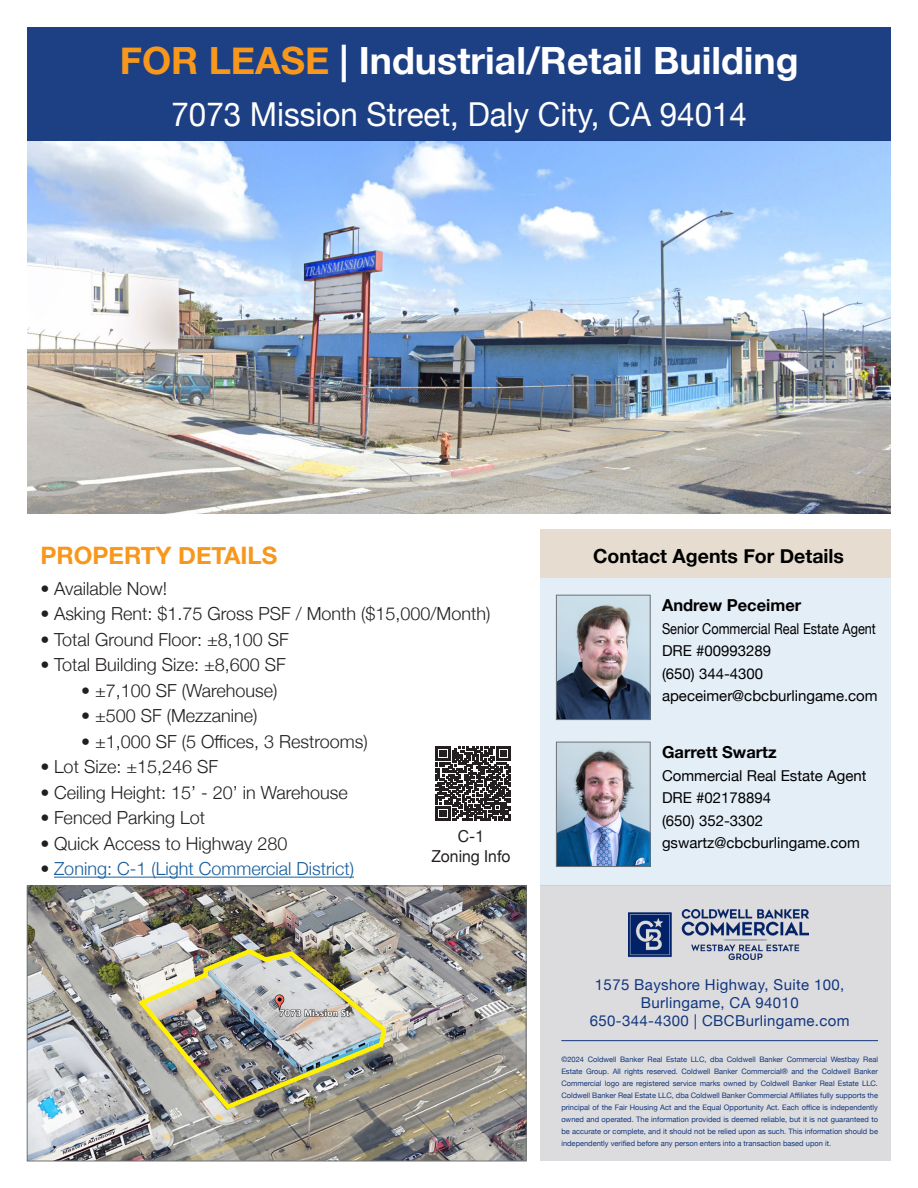
<style>
.page{position:relative;width:918px;height:1188px;background:#fff}
.page>*{position:absolute;margin:0;border:0;box-sizing:border-box;transform-origin:0 0}
.t1{font:700 37.5px "Helvetica Neue";color:#fff}
.t2{font:33px "Helvetica Neue";color:#fff;scale:.95 1}
.t3{font:700 24px "Helvetica Neue";color:#f7981d}
.t4{font:700 19.5px "Helvetica Neue";color:#000001}
.t5{font:300 18px "Helvetica Neue";color:#231f20}
.t6{font:300 18px "Helvetica Neue";color:#175d9e}
.t7{font:700 16.5px "Helvetica Neue";color:#000001}
.t8{font:16.5px "Helvetica Neue";color:#231f20;scale:.95 1}
.t9{font:15px "Helvetica Neue";color:#000001}
.t10{font:15px "Helvetica Neue";letter-spacing:.025em;color:#11367e}
.t11{font:15px "Helvetica Neue";color:#000001;scale:.85 1}
.t12{font:7.5px/12px "Helvetica Neue";color:#11367e;text-align:justify}
.s1{color:#f7981d}
.s2{color:#231f20}
</style>
<div class="page">
<img style="left:27px;top:140px;width:864px;height:374px">
<div style="left:540px;top:886px;width:351px;height:275px;background:#dcdcde"></div>
<div style="left:540px;top:556px;width:351px;height:330px;background:#e4eef7"></div>
<img style="left:29px;top:888px;width:495px;height:271px">
<div style="left:27px;top:886px;width:499px;height:275px;border:1px solid #6e7277"></div>
<div style="left:540px;top:529px;width:351px;height:48px;background:#e6ddd0"></div>
<hr style="left:54px;top:877px;width:300px;height:1px;background:#175d9e">
<svg style="left:436px;top:746px;width:74px;height:75px"></svg>
<div style="left:27px;top:27px;width:864px;height:113px;background:#1d4084"></div>
<img style="left:134px;top:946px;width:255px;height:167px">
<hr style="left:561px;top:1040px;width:317px;height:1px;background:#11367e">
<img style="left:628px;top:909px;width:181px;height:50px">
<img style="left:558px;top:597px;width:90px;height:121px">
<div style="left:556px;top:595px;width:94px;height:125px;border:1px solid #6e7277"></div>
<img style="left:558px;top:744px;width:90px;height:121px">
<div style="left:556px;top:742px;width:94px;height:125px;border:1px solid #6e7277"></div>
<p class="t1" style="left:120px;top:32px;width:680px"><span class="s1">FOR LEASE</span> | Industrial/Retail Building</p>
<p class="t2" style="left:172px;top:91px;width:607px">7073 Mission Street, Daly City, CA 94014</p>
<p class="t3" style="left:40px;top:537px;width:238px">PROPERTY DETAILS</p>
<p class="t5" style="left:40px;top:574px;width:128px">• Available Now!</p>
<p class="t5" style="left:40px;top:599px;width:451px">• Asking Rent: $1.75 Gross PSF / Month ($15,000/Month)</p>
<p class="t5" style="left:40px;top:625px;width:250px">• Total Ground Floor: ±8,100 SF</p>
<p class="t5" style="left:40px;top:650px;width:247px">• Total Building Size: ±8,600 SF</p>
<p class="t5" style="left:81px;top:676px;width:198px">• ±7,100 SF (Warehouse)</p>
<p class="t5" style="left:81px;top:701px;width:178px">• ±500 SF (Mezzanine)</p>
<p class="t5" style="left:81px;top:727px;width:288px">• ±1,000 SF (5 Offices, 3 Restrooms)</p>
<p class="t5" style="left:40px;top:752px;width:179px">• Lot Size: ±15,246 SF</p>
<p class="t5" style="left:40px;top:778px;width:309px">• Ceiling Height: 15’ - 20’ in Warehouse</p>
<p class="t5" style="left:40px;top:803px;width:166px">• Fenced Parking Lot</p>
<p class="t5" style="left:40px;top:829px;width:248px">• Quick Access to Highway 280</p>
<p class="t6" style="left:40px;top:854px;width:315px"><span class="s2">•</span> Zoning: C-1 (Light Commercial District)</p>
<p class="t8" style="left:458px;top:824px;width:29px">C-1</p>
<p class="t8" style="left:431px;top:844px;width:85px">Zoning Info</p>
<p class="t4" style="left:593px;top:540px;width:252px">Contact Agents For Details</p>
<p class="t7" style="left:662px;top:592px;width:141px">Andrew Peceimer</p>
<p class="t11" style="left:662px;top:617px;width:253px">Senior Commercial Real Estate Agent</p>
<p class="t9" style="left:662px;top:640px;width:111px">DRE #00993289</p>
<p class="t9" style="left:662px;top:662px;width:103px">(650) 344-4300</p>
<p class="t9" style="left:662px;top:685px;width:217px">apeceimer@cbcburlingame.com</p>
<p class="t7" style="left:662px;top:739px;width:116px">Garrett Swartz</p>
<p class="t9" style="left:662px;top:764px;width:206px">Commercial Real Estate Agent</p>
<p class="t9" style="left:662px;top:787px;width:111px">DRE #02178894</p>
<p class="t9" style="left:662px;top:809px;width:103px">(650) 352-3302</p>
<p class="t9" style="left:662px;top:832px;width:199px">gswartz@cbcburlingame.com</p>
<p class="t10" style="left:595px;top:974px;width:251px">1575 Bayshore Highway, Suite 100,</p>
<p class="t10" style="left:641px;top:992px;width:160px">Burlingame, CA 94010</p>
<p class="t10" style="left:590px;top:1010px;width:262px">650-344-4300 | CBCBurlingame.com</p>
<p class="t12" style="left:561px;top:1054px;width:318px">©2024 Coldwell Banker Real Estate LLC, dba Coldwell Banker Commercial Westbay Real Estate Group. All rights reserved. Coldwell Banker Commercial® and the Coldwell Banker Commercial logo are registered service marks owned by Coldwell Banker Real Estate LLC.<br>Coldwell Banker Real Estate LLC, dba Coldwell Banker Commercial Affiliates fully supports the principal of the Fair Housing Act and the Equal Opportunity Act. Each office is independently owned and operated. The information provided is deemed reliable, but it is not guaranteed to be accurate or complete, and it should not be relied upon as such. This information should be independently verified before any person enters into a transaction based upon it.</p>
</div>
